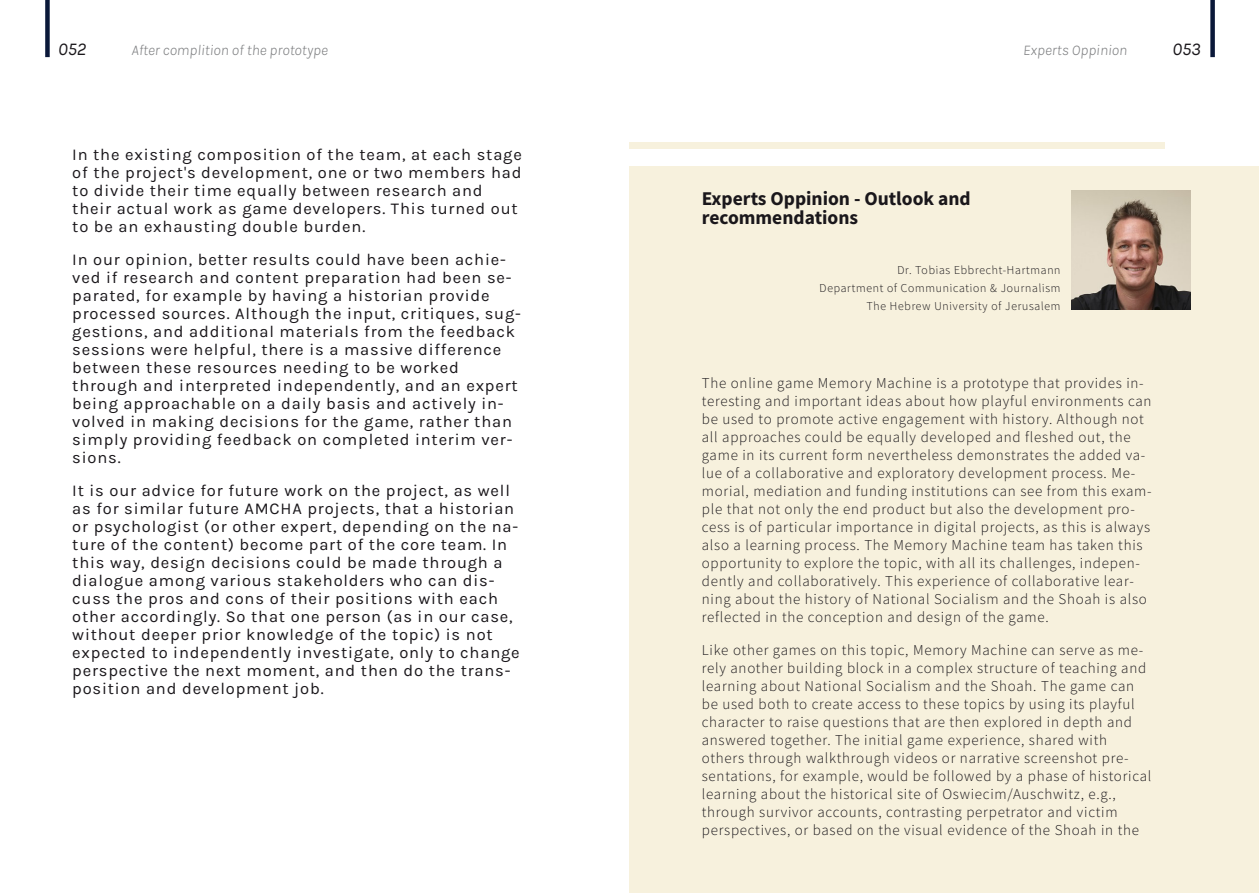
<style>
.page{position:relative;width:1259px;height:893px;background:#fff}
.page>*{position:absolute;margin:0;border:0;box-sizing:border-box;transform-origin:0 0}
.t1{font:700 19.5px/19.5px "Source Sans Pro";color:#1a171b}
.t2{font:italic 18px "Karla";color:#1a171b}
.t3{font:16.5px/18px "Karla";letter-spacing:.05em;color:#1a171b}
.t4{font:300 15px/18px "Source Sans Pro";letter-spacing:.05em;color:#1a171b}
.t5{font:italic 300 15px "Karla";color:#7f8082}
.t6{font:300 12px/18px "Source Sans Pro";letter-spacing:.05em;color:#1a171b;text-align:right}
</style>
<div class="page">
<svg style="left:1210px;top:0;width:4px;height:55px"></svg>
<div style="left:45px;top:0;width:5px;height:55px;background:#0a1839"></div>
<div style="left:629px;top:166px;width:630px;height:727px;background:#f7f1dd"></div>
<img style="left:1071px;top:190px;width:119px;height:120px">
<div style="left:629px;top:142px;width:536px;height:6px;background:#f7f1dd"></div>
<p class="t2" style="left:58px;top:38px;width:30px">052</p>
<p class="t5" style="left:131px;top:41px;width:198px">After complition of the prototype</p>
<p class="t5" style="left:1023px;top:41px;width:105px">Experts Oppinion</p>
<p class="t2" style="left:1172px;top:38px;width:30px">053</p>
<p class="t3" style="left:72px;top:145px;width:451px">In the existing composition of the team, at each stage of the project's development, one or two members had to divide their time equally between research and their actual work as game developers. This turned out to be an exhausting double burden.</p>
<p class="t3" style="left:72px;top:250px;width:450px">In our opinion, better results could have been achie&shy;ved if research and content preparation had been se&shy;parated, for example by having a historian provide processed sources. Although the input, critiques, sug&shy;gestions, and additional materials from the feedback sessions were helpful, there is a massive difference between these resources needing to be worked through and interpreted independently, and an expert being approachable on a daily basis and actively in&shy;volved in making decisions for the game, rather than simply providing feedback on completed interim ver&shy;sions.</p>
<p class="t3" style="left:72px;top:481px;width:449px">It is our advice for future work on the project, as well as for similar future AMCHA projects, that a historian or psychologist (or other expert, depending on the na&shy;ture of the content) become part of the core team. In this way, design decisions could be made through a dialogue among various stakeholders who can dis&shy;cuss the pros and cons of their positions with each other accordingly. So that one person (as in our case, without deeper prior knowledge of the topic) is not expected to independently investigate, only to change perspective the next moment, and then do the trans&shy;position and development job.</p>
<h1 class="t1" style="left:702px;top:190px;width:270px">Experts Oppinion - Outlook and recommendations</h1>
<p class="t6" style="left:819px;top:262px;width:243px">Dr. Tobias Ebbrecht-Hartmann<br>Department of Communication &amp; Journalism<br>The Hebrew University of Jerusalem</p>
<p class="t4" style="left:702px;top:376px;width:451px">The online game Memory Machine is a prototype that provides in&shy;teresting and important ideas about how playful environments can be used to promote active engagement with history. Although not all approaches could be equally developed and fleshed out, the game in its current form nevertheless demonstrates the added va&shy;lue of a collaborative and exploratory development process. Me&shy;morial, mediation and funding institutions can see from this exam&shy;ple that not only the end product but also the development pro&shy;cess is of particular importance in digital projects, as this is always also a learning process. The Memory Machine team has taken this opportunity to explore the topic, with all its challenges, indepen&shy;dently and collaboratively. This experience of collaborative lear&shy;ning about the history of National Socialism and the Shoah is also reflected in the conception and design of the game.</p>
<p class="t4" style="left:702px;top:643px;width:451px">Like other games on this topic, Memory Machine can serve as me&shy;rely another building block in a complex structure of teaching and learning about National Socialism and the Shoah. The game can be used both to create access to these topics by using its playful character to raise questions that are then explored in depth and answered together. The initial game experience, shared with others through walkthrough videos or narrative screenshot pre&shy;sentations, for example, would be followed by a phase of historical learning about the historical site of Oswiecim/Auschwitz, e.g., through survivor accounts, contrasting perpetrator and victim perspectives, or based on the visual evidence of the Shoah in the</p>
</div>
